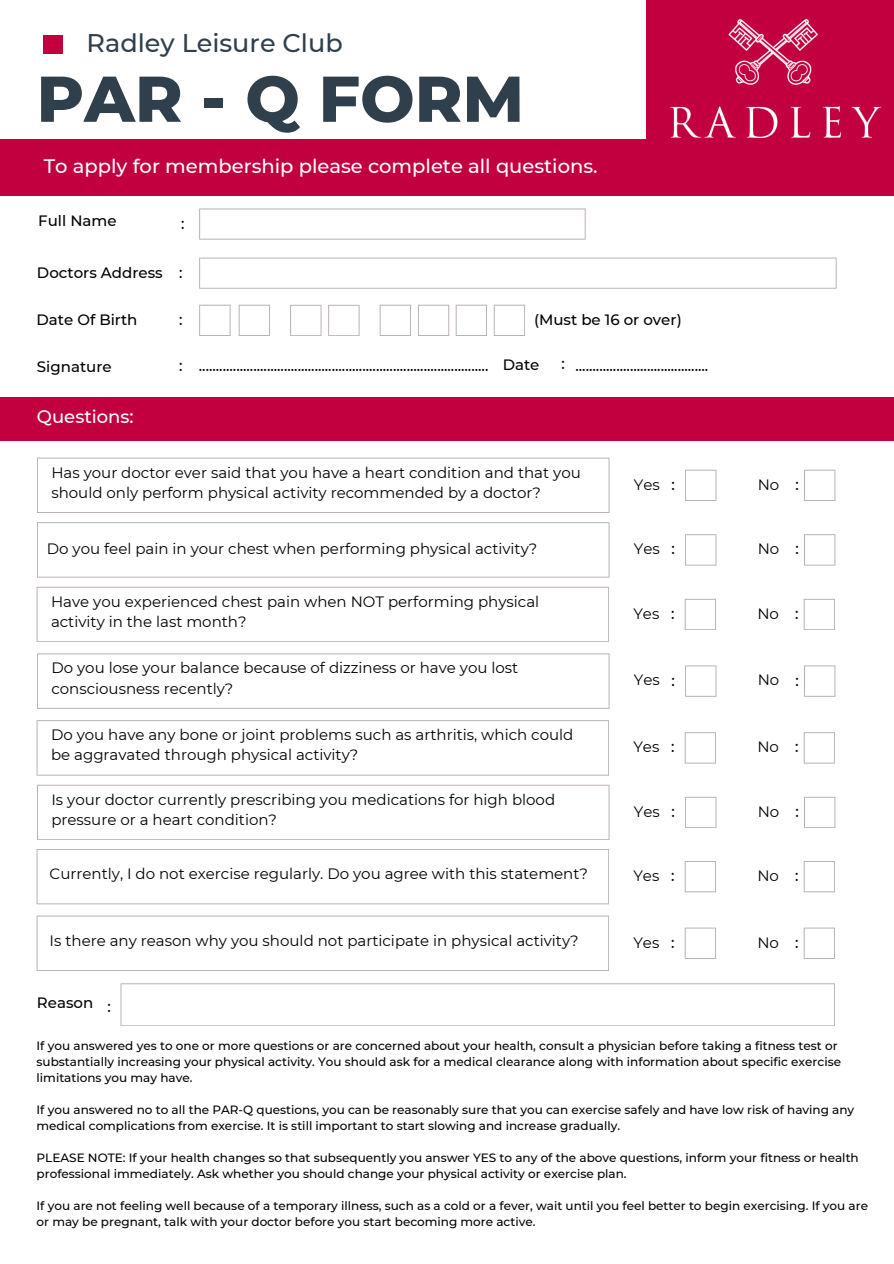
<style>
.page{position:relative;width:894px;height:1264px;background:#fff}
.page>*{position:absolute;margin:0;border:0;box-sizing:border-box;transform-origin:0 0}
.t1{font:800 64.5px "Montserrat";color:#2f3f4c}
.t2{font:500 25.5px "Montserrat";color:#2f3f4c}
.t3{font:500 19.5px "Montserrat";color:#fff}
.t4{font:500 18px "Montserrat";color:#fff}
.t5{font:15px/20.2px "Montserrat";color:#000}
.t6{font:500 15px "Montserrat";color:#000}
.t7{font:500 12px/16px "Montserrat";color:#000}
</style>
<div class="page">
<div style="left:646px;top:0;width:247px;height:170px;background:#c20040"></div>
<div style="left:0;top:139px;width:893px;height:56px;background:#c20040"></div>
<div style="left:44px;top:35px;width:19px;height:18px;background:#c20040"></div>
<img style="left:670px;top:19px;width:212px;height:120px">
<svg style="left:199px;top:208px;width:386px;height:31px"></svg>
<svg style="left:199px;top:257px;width:637px;height:32px"></svg>
<svg style="left:199px;top:305px;width:31px;height:31px"></svg>
<svg style="left:239px;top:305px;width:31px;height:31px"></svg>
<svg style="left:290px;top:305px;width:31px;height:31px"></svg>
<svg style="left:328px;top:305px;width:31px;height:31px"></svg>
<svg style="left:379px;top:305px;width:32px;height:31px"></svg>
<svg style="left:418px;top:305px;width:31px;height:31px"></svg>
<svg style="left:455px;top:305px;width:32px;height:31px"></svg>
<div style="left:0;top:397px;width:893px;height:44px;background:#c20040"></div>
<svg style="left:685px;top:469px;width:31px;height:32px"></svg>
<svg style="left:804px;top:469px;width:31px;height:32px"></svg>
<svg style="left:37px;top:457px;width:572px;height:56px"></svg>
<svg style="left:120px;top:983px;width:714px;height:43px"></svg>
<svg style="left:685px;top:534px;width:31px;height:31px"></svg>
<svg style="left:804px;top:534px;width:31px;height:31px"></svg>
<svg style="left:37px;top:522px;width:572px;height:55px"></svg>
<svg style="left:684px;top:599px;width:31px;height:31px"></svg>
<svg style="left:803px;top:599px;width:31px;height:31px"></svg>
<svg style="left:37px;top:587px;width:572px;height:55px"></svg>
<svg style="left:685px;top:665px;width:31px;height:31px"></svg>
<svg style="left:804px;top:665px;width:31px;height:31px"></svg>
<svg style="left:37px;top:653px;width:572px;height:55px"></svg>
<svg style="left:684px;top:732px;width:31px;height:31px"></svg>
<svg style="left:803px;top:732px;width:31px;height:31px"></svg>
<svg style="left:37px;top:720px;width:572px;height:55px"></svg>
<svg style="left:685px;top:796px;width:31px;height:32px"></svg>
<svg style="left:804px;top:796px;width:31px;height:32px"></svg>
<svg style="left:37px;top:784px;width:572px;height:56px"></svg>
<svg style="left:684px;top:861px;width:31px;height:31px"></svg>
<svg style="left:803px;top:861px;width:31px;height:31px"></svg>
<svg style="left:37px;top:849px;width:572px;height:55px"></svg>
<svg style="left:684px;top:927px;width:31px;height:31px"></svg>
<svg style="left:803px;top:927px;width:31px;height:31px"></svg>
<svg style="left:37px;top:915px;width:572px;height:55px"></svg>
<svg style="left:493px;top:305px;width:32px;height:31px"></svg>
<h1 class="t2" style="left:87px;top:28px;width:257px">Radley Leisure Club</h1>
<h2 class="t1" style="left:37px;top:59px;width:489px">PAR - Q FORM</h2>
<h3 class="t3" style="left:44px;top:154px;width:555px">To apply for membership please complete all questions.</h3>
<h4 class="t6" style="left:38px;top:212px;width:80px">Full Name</h4>
<p class="t6" style="left:181px;top:214px;width:5px">:</p>
<h4 class="t6" style="left:37px;top:263px;width:127px">Doctors Address</h4>
<p class="t6" style="left:179px;top:263px;width:5px">:</p>
<h4 class="t6" style="left:37px;top:310px;width:102px">Date Of Birth</h4>
<p class="t6" style="left:179px;top:310px;width:5px">:</p>
<h4 class="t6" style="left:534px;top:310px;width:149px">(Must be 16 or over)</h4>
<h4 class="t6" style="left:37px;top:358px;width:76px">Signature</h4>
<p class="t6" style="left:179px;top:357px;width:5px">:</p>
<p class="t6" style="left:199px;top:357px;width:291px">.....................................................................................</p>
<h4 class="t4" style="left:37px;top:406px;width:98px">Questions:</h4>
<p class="t6" style="left:502px;top:356px;width:38px">Date</p>
<p class="t6" style="left:561px;top:354px;width:5px">:</p>
<p class="t6" style="left:575px;top:357px;width:134px">.......................................</p>
<p class="t5" style="left:51px;top:462px;width:531px">Has your doctor ever said that you have a heart condition and that you should only perform physical activity recommended by a doctor?</p>
<p class="t5" style="left:633px;top:474px;width:27px">Yes</p>
<p class="t6" style="left:671px;top:475px;width:5px">:</p>
<p class="t5" style="left:757px;top:474px;width:23px">No</p>
<h4 class="t6" style="left:795px;top:475px;width:5px">:</h4>
<h5 class="t5" style="left:47px;top:539px;width:492px">Do you feel pain in your chest when performing physical activity?</h5>
<h5 class="t5" style="left:633px;top:538px;width:27px">Yes</h5>
<p class="t6" style="left:671px;top:540px;width:5px">:</p>
<h5 class="t5" style="left:757px;top:538px;width:23px">No</h5>
<p class="t6" style="left:795px;top:540px;width:5px">:</p>
<h5 class="t5" style="left:51px;top:591px;width:489px">Have you experienced chest pain when NOT performing physical activity in the last month?</h5>
<h5 class="t5" style="left:51px;top:657px;width:468px">Do you lose your balance because of dizziness or have you lost consciousness recently?</h5>
<h5 class="t5" style="left:51px;top:724px;width:523px">Do you have any bone or joint problems such as arthritis, which could be aggravated through physical activity?</h5>
<h5 class="t5" style="left:51px;top:789px;width:505px">Is your doctor currently prescribing you medications for high blood pressure or a heart condition?</h5>
<h5 class="t5" style="left:633px;top:603px;width:27px">Yes</h5>
<p class="t6" style="left:671px;top:604px;width:5px">:</p>
<h5 class="t5" style="left:757px;top:603px;width:23px">No</h5>
<p class="t6" style="left:794px;top:604px;width:5px">:</p>
<h5 class="t5" style="left:633px;top:670px;width:27px">Yes</h5>
<p class="t6" style="left:671px;top:671px;width:5px">:</p>
<h5 class="t5" style="left:757px;top:670px;width:23px">No</h5>
<p class="t6" style="left:795px;top:671px;width:5px">:</p>
<h5 class="t5" style="left:633px;top:736px;width:27px">Yes</h5>
<p class="t6" style="left:671px;top:738px;width:5px">:</p>
<h5 class="t5" style="left:757px;top:736px;width:23px">No</h5>
<p class="t6" style="left:794px;top:738px;width:5px">:</p>
<h5 class="t5" style="left:633px;top:801px;width:27px">Yes</h5>
<p class="t6" style="left:671px;top:802px;width:5px">:</p>
<h5 class="t5" style="left:757px;top:801px;width:23px">No</h5>
<p class="t6" style="left:795px;top:802px;width:5px">:</p>
<h5 class="t5" style="left:50px;top:863px;width:539px">Currently, I do not exercise regularly. Do you agree with this statement?</h5>
<h5 class="t5" style="left:633px;top:865px;width:27px">Yes</h5>
<p class="t6" style="left:671px;top:866px;width:5px">:</p>
<h5 class="t5" style="left:757px;top:865px;width:23px">No</h5>
<p class="t6" style="left:794px;top:866px;width:5px">:</p>
<h5 class="t5" style="left:50px;top:930px;width:530px">Is there any reason why you should not participate in physical activity?</h5>
<h5 class="t5" style="left:633px;top:932px;width:27px">Yes</h5>
<h5 class="t6" style="left:671px;top:933px;width:5px">:</h5>
<p class="t5" style="left:757px;top:932px;width:23px">No</p>
<p class="t6" style="left:794px;top:933px;width:5px">:</p>
<h3 class="t6" style="left:37px;top:993px;width:58px">Reason</h3>
<h5 class="t6" style="left:107px;top:997px;width:5px">:</h5>
<h5 class="t7" style="left:37px;top:1037px;width:805px">If you answered yes to one or more questions or are concerned about your health, consult a physician before taking a fitness test or substantially increasing your physical activity. You should ask for a medical clearance along with information about specific exercise limitations you may have.</h5>
<p class="t7" style="left:37px;top:1101px;width:819px">If you answered no to all the PAR-Q questions, you can be reasonably sure that you can exercise safely and have low risk of having any medical complications from exercise. It is still important to start slowing and increase gradually.</p>
<h5 class="t7" style="left:37px;top:1149px;width:823px">PLEASE NOTE: If your health changes so that subsequently you answer YES to any of the above questions, inform your fitness or health professional immediately. Ask whether you should change your physical activity or exercise plan.</h5>
<p class="t7" style="left:37px;top:1197px;width:832px">If you are not feeling well because of a temporary illness, such as a cold or a fever, wait until you feel better to begin exercising. If you are or may be pregnant, talk with your doctor before you start becoming more active.</p>
</div>
